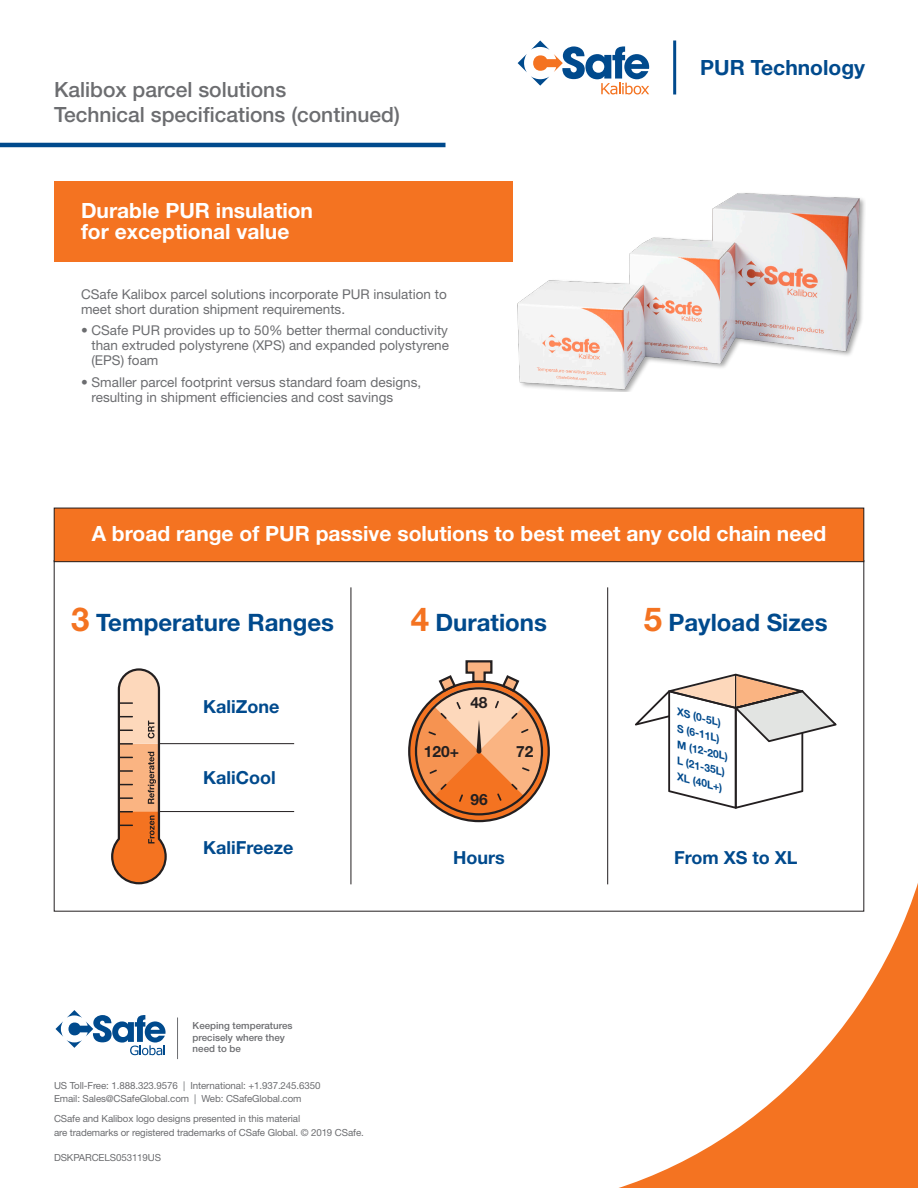
<style>
.page{position:relative;width:918px;height:1188px;background:#fff}
.page>*{position:absolute;margin:0;border:0;box-sizing:border-box;transform-origin:0 0}
.t1{font:700 24px "Helvetica Neue LT Std";color:#004a8d}
.t2{font:700 21px/21px "Helvetica Neue LT Std";color:#fff}
.t3{font:500 21px/25.2px "Helvetica Neue LT Std";color:#6c6d70}
.t4{font:700 21px "Helvetica Neue LT Std";color:#004a8d}
.t5{font:700 18px "Helvetica Neue LT Std";color:#004a8d}
.t6{font:700 15.6px "Helvetica Neue LT Std";color:#231f20}
.t7{font:13.5px/15px "Helvetica Neue LT Std";color:#6c6d70}
.t8{font:italic 700 10.5px "Helvetica Neue LT Std";color:#004a8d}
.t9{font:9.75px "Helvetica Neue LT Std";letter-spacing:-.01em;color:#6c6d70}
.t10{font:500 9.75px/11.7px "Helvetica Neue LT Std";color:#6c6d70}
.s1{font-size:33px;color:#f47321}
</style>
<div class="page">
<hr style="left:0;top:143px;width:446px;height:4px;background:#004a8d">
<hr style="left:673px;top:40px;width:3px;height:54px;background:#004a8d">
<svg style="left:567px;top:829px;width:351px;height:359px"></svg>
<img style="left:517px;top:193px;width:348px;height:199px">
<svg style="left:518px;top:40px;width:131px;height:55px"></svg>
<hr style="left:177px;top:1018px;width:1px;height:41px;background:#6c6d70">
<svg style="left:55px;top:1010px;width:111px;height:45px"></svg>
<hr style="left:159px;top:743px;width:135px;height:1px;background:#231f20">
<hr style="left:159px;top:811px;width:135px;height:1px;background:#231f20">
<svg style="left:111px;top:668px;width:56px;height:216px"></svg>
<hr style="left:351px;top:587px;width:1px;height:297px;background:#231f20">
<hr style="left:607px;top:587px;width:1px;height:297px;background:#231f20">
<div style="left:54px;top:508px;width:810px;height:54px;background:#f47321"></div>
<div style="left:54px;top:508px;width:810px;height:54px;border:1px solid #231f20"></div>
<svg style="left:635px;top:674px;width:202px;height:135px"></svg>
<svg style="left:409px;top:682px;width:140px;height:139px"></svg>
<svg style="left:415px;top:660px;width:128px;height:155px"></svg>
<svg style="left:477px;top:720px;width:4px;height:34px"></svg>
<div style="left:54px;top:181px;width:459px;height:81px;background:#f47321"></div>
<p class="t3" style="left:54px;top:76px;width:347px">Kalibox parcel solutions<br>Technical specifications (continued)</p>
<p class="t2" style="left:81px;top:199px;width:234px">Durable PUR insulation for exceptional value</p>
<p class="t7" style="left:81px;top:286px;width:367px">CSafe Kalibox parcel solutions incorporate PUR insulation to meet short duration shipment requirements.</p>
<p class="t7" style="left:92px;top:323px;width:359px;text-align:justify;text-indent:-10px">• CSafe PUR provides up to 50% better thermal conductivity than extruded polystyrene (XPS) and expanded polystyrene (EPS) foam</p>
<p class="t7" style="left:92px;top:375px;width:331px;text-indent:-10px">• Smaller parcel footprint versus standard foam designs, resulting in shipment efficiencies and cost savings</p>
<p class="t4" style="left:700px;top:55px;width:166px">PUR Technology</p>
<p class="t2" style="left:92px;top:523px;width:736px">A broad range of PUR passive solutions to best meet any cold chain need</p>
<p class="t1" style="left:71px;top:608px;width:264px"><span class="s1">3</span> Temperature Ranges</p>
<p class="t1" style="left:411px;top:608px;width:138px"><span class="s1">4</span> Durations</p>
<p class="t1" style="left:644px;top:608px;width:185px"><span class="s1">5</span> Payload Sizes</p>
<p class="t5" style="left:203px;top:695px;width:78px">KaliZone</p>
<p class="t5" style="left:203px;top:766px;width:74px">KaliCool</p>
<p class="t5" style="left:203px;top:837px;width:92px">KaliFreeze</p>
<p class="t6" style="left:470px;top:693px;width:19px">48</p>
<p class="t6" style="left:424px;top:742px;width:37px">120+</p>
<p class="t6" style="left:516px;top:742px;width:19px">72</p>
<p class="t6" style="left:470px;top:790px;width:19px">96</p>
<p class="t8" style="left:679px;top:706px;width:47px;rotate:14deg">XS (0-5L)</p>
<p class="t8" style="left:679px;top:722px;width:45px;rotate:14deg">S (6-11L)</p>
<p class="t8" style="left:679px;top:738px;width:54px;rotate:14deg">M (12-20L)</p>
<p class="t8" style="left:679px;top:754px;width:51px;rotate:14deg">L (21-35L)</p>
<p class="t8" style="left:679px;top:770px;width:48px;rotate:14deg">XL (40L+)</p>
<p class="t5" style="left:453px;top:847px;width:53px">Hours</p>
<p class="t5" style="left:674px;top:847px;width:125px">From XS to XL</p>
<p class="t10" style="left:193px;top:1019px;width:101px">Keeping temperatures precisely where they need to be</p>
<p class="t9" style="left:54px;top:1079px;width:268px">US Toll-Free: 1.888.323.9576 | International: +1.937.245.6350</p>
<p class="t9" style="left:54px;top:1093px;width:249px">Email: Sales@CSafeGlobal.com | Web: CSafeGlobal.com</p>
<p class="t9" style="left:54px;top:1113px;width:248px">CSafe and Kalibox logo designs presented in this material</p>
<p class="t9" style="left:54px;top:1127px;width:311px">are trademarks or registered trademarks of CSafe Global. © 2019 CSafe.</p>
<p class="t9" style="left:54px;top:1152px;width:109px">DSKPARCELS053119US</p>
</div>
